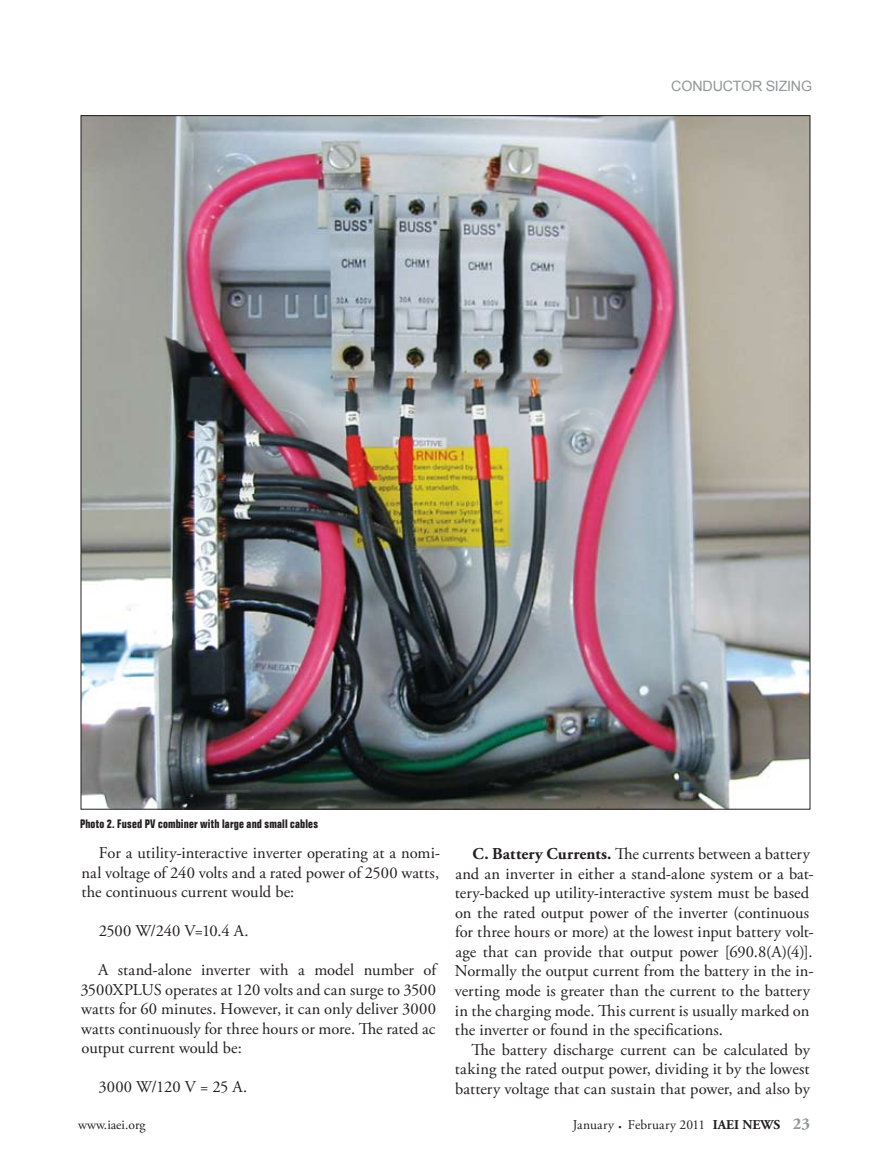
<style>
.page{position:relative;width:891px;height:1175px;background:#fff}
.page>*{position:absolute;margin:0;border:0;box-sizing:border-box;transform-origin:0 0}
.t1{font:16.5px/19.5px "Adobe Garamond Pro";color:#231f20;text-align:justify}
.t2{font:14.25px "Arial";letter-spacing:-.01em;color:#939598}
.t3{font:13.5px "Adobe Garamond Pro";color:#231f20}
.t4{font:700 condensed 12px "Folio Std";letter-spacing:.015em;color:#231f20}
.s1{font-weight:700}
.s2{font-size:21px}
.s3{font-weight:700;font-size:16.5px;color:#939598}
</style>
<div class="page">
<img style="left:83px;top:117px;width:725px;height:690px">
<p class="t2" style="left:671px;top:77px;width:142px">CONDUCTOR SIZING</p>
<p class="t4" style="left:80px;top:817px;width:240px">Photo 2. Fused PV combiner with large and small cables</p>
<p class="t1" style="left:81px;top:844px;width:360px;text-indent:17px">For a utility-interactive inverter operating at a nomi&shy;nal voltage of 240 volts and a rated power of 2500 watts, the continuous current would be:</p>
<p class="t1" style="left:99px;top:922px;width:151px">2500 W/240 V=10.4 A.</p>
<p class="t1" style="left:80px;top:961px;width:357px;text-indent:18px">A stand-alone inverter with a model number of 3500XPLUS operates at 120 volts and can surge to 3500 watts for 60 minutes. However, it can only deliver 3000 watts continuously for three hours or more. The rated ac output current would be:</p>
<p class="t1" style="left:98px;top:1078px;width:150px">3000 W/120 V = 25 A.</p>
<p class="t1" style="left:455px;top:845px;width:360px;text-align:left;text-indent:18px"><span class="s1">C. Battery Currents.</span> The currents between a battery and an inverter in either a stand-alone system or a bat&shy;tery-backed up utility-interactive system must be based on the rated output power of the inverter (continuous for three hours or more) at the lowest input battery volt&shy;age that can provide that output power [690.8(A)(4)].<br>Normally the output current from the battery in the in&shy;verting mode is greater than the current to the battery in the charging mode. This current is usually marked on the inverter or found in the specifications.</p>
<p class="t1" style="left:455px;top:1040px;width:356px;text-indent:16px">The battery discharge current can be calculated by taking the rated output power, dividing it by the lowest battery voltage that can sustain that power, and also by</p>
<p class="t3" style="left:78px;top:1117px;width:69px">www.iaei.org</p>
<p class="t3" style="left:573px;top:1117px;width:239px">January <span class="s2">.</span> February 2011 <span class="s1">IAEI NEWS</span> <span class="s3">23</span></p>
</div>
